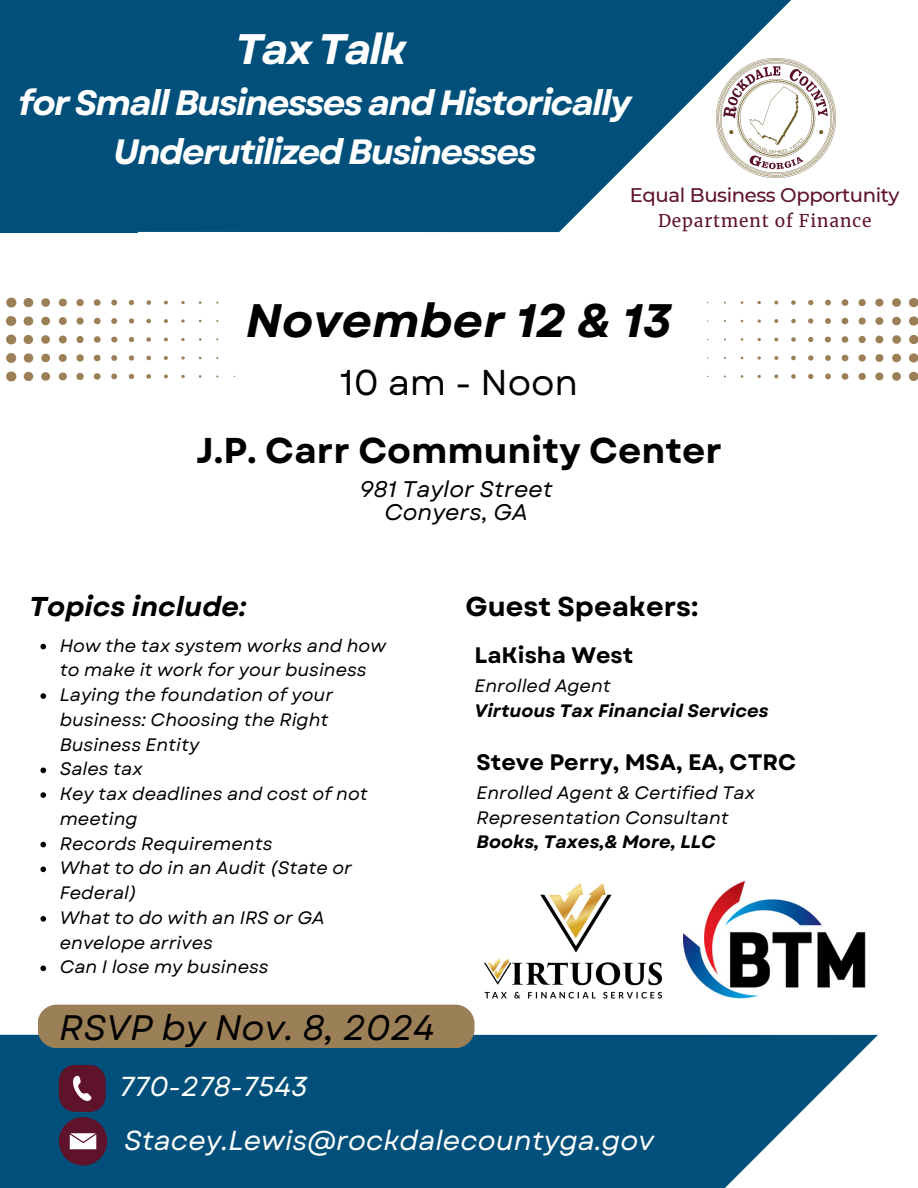
<style>
.page{position:relative;width:918px;height:1188px;background:#fff}
.page>*{position:absolute;margin:0;border:0;box-sizing:border-box;transform-origin:0 0}
.t1{font:italic 700 46.95px "Garet";color:#000}
.t2{font:italic 700 42.6px "Garet";letter-spacing:-.05em;color:#fff}
.t3{font:700 35.85px "Garet";color:#000}
.t4{font:35.85px "Garet";color:#000}
.t5{font:italic 35.4px "Garet";color:#000}
.t6{font:italic 700 35.1px/48.3px "Garet";letter-spacing:-.05em;color:#fff;text-align:center}
.t7{font:italic 27.45px "Garet";color:#fffffe}
.t8{font:italic 700 27.3px "Garet";color:#000}
.t9{font:700 27.3px "Garet";color:#000}
.t10{font:italic 22.65px "Garet";color:#000}
.t11{font:700 22.35px "Garet";color:#000}
.t12{font:500 19.65px "Montserrat";letter-spacing:-.02em;color:#5e132a}
.t13{font:italic 18px/24.8px "Garet";color:#000}
.t14{font:italic 700 18px "Garet";color:#000}
.t15{font:17.25px "Merriweather";letter-spacing:.05em;color:#5e132a}
</style>
<div class="page">
<div style="left:0;top:1035px;width:878px;height:153px;background:#00507b"></div>
<svg style="left:470px;top:1039px;width:408px;height:149px;fill:#00507b"></svg>
<svg style="left:543px;top:1162px;width:335px;height:26px"></svg>
<div style="left:59px;top:1065px;width:47px;height:47px;background:#5e132a;border-radius:16px"></div>
<svg style="left:69px;top:1075px;width:36px;height:37px"></svg>
<div style="left:138px;top:0;width:471px;height:232px;background:#00507b"></div>
<svg style="left:609px;top:0;width:79px;height:182px;fill:#00507b"></svg>
<svg style="left:688px;top:0;width:103px;height:103px;fill:#00507b"></svg>
<svg style="left:766px;top:11px;width:25px;height:48px"></svg>
<div style="left:38px;top:1005px;width:436px;height:43px;background:#9b7f57"></div>
<svg style="left:181px;top:301px;width:4px;height:3px"></svg>
<svg style="left:164px;top:301px;width:4px;height:3px"></svg>
<svg style="left:146px;top:300px;width:5px;height:5px"></svg>
<svg style="left:129px;top:300px;width:5px;height:5px"></svg>
<svg style="left:111px;top:300px;width:6px;height:5px"></svg>
<svg style="left:94px;top:299px;width:7px;height:7px"></svg>
<svg style="left:76px;top:299px;width:8px;height:7px"></svg>
<svg style="left:59px;top:299px;width:8px;height:7px"></svg>
<svg style="left:41px;top:298px;width:9px;height:9px"></svg>
<svg style="left:24px;top:298px;width:9px;height:9px"></svg>
<svg style="left:6px;top:298px;width:10px;height:9px"></svg>
<svg style="left:181px;top:319px;width:4px;height:4px"></svg>
<svg style="left:164px;top:319px;width:4px;height:4px"></svg>
<svg style="left:146px;top:319px;width:5px;height:4px"></svg>
<svg style="left:129px;top:318px;width:5px;height:6px"></svg>
<svg style="left:111px;top:318px;width:6px;height:6px"></svg>
<svg style="left:94px;top:318px;width:7px;height:6px"></svg>
<svg style="left:77px;top:317px;width:7px;height:8px"></svg>
<svg style="left:59px;top:317px;width:8px;height:8px"></svg>
<svg style="left:41px;top:317px;width:9px;height:8px"></svg>
<svg style="left:24px;top:316px;width:9px;height:10px"></svg>
<svg style="left:6px;top:316px;width:10px;height:10px"></svg>
<svg style="left:181px;top:338px;width:4px;height:3px"></svg>
<svg style="left:164px;top:338px;width:4px;height:3px"></svg>
<svg style="left:146px;top:337px;width:5px;height:5px"></svg>
<svg style="left:129px;top:337px;width:5px;height:5px"></svg>
<svg style="left:111px;top:337px;width:6px;height:5px"></svg>
<svg style="left:94px;top:336px;width:7px;height:7px"></svg>
<svg style="left:77px;top:336px;width:7px;height:7px"></svg>
<svg style="left:59px;top:336px;width:8px;height:7px"></svg>
<svg style="left:41px;top:335px;width:9px;height:9px"></svg>
<svg style="left:24px;top:335px;width:9px;height:9px"></svg>
<svg style="left:6px;top:335px;width:10px;height:9px"></svg>
<svg style="left:181px;top:356px;width:4px;height:4px"></svg>
<svg style="left:164px;top:356px;width:4px;height:4px"></svg>
<svg style="left:146px;top:356px;width:5px;height:4px"></svg>
<svg style="left:129px;top:355px;width:5px;height:6px"></svg>
<svg style="left:111px;top:355px;width:6px;height:6px"></svg>
<svg style="left:94px;top:355px;width:7px;height:6px"></svg>
<svg style="left:76px;top:354px;width:8px;height:8px"></svg>
<svg style="left:59px;top:354px;width:8px;height:8px"></svg>
<svg style="left:41px;top:354px;width:9px;height:8px"></svg>
<svg style="left:24px;top:353px;width:9px;height:10px"></svg>
<svg style="left:6px;top:353px;width:10px;height:10px"></svg>
<svg style="left:181px;top:375px;width:4px;height:3px"></svg>
<svg style="left:164px;top:375px;width:4px;height:3px"></svg>
<svg style="left:146px;top:374px;width:5px;height:5px"></svg>
<svg style="left:129px;top:374px;width:5px;height:5px"></svg>
<svg style="left:111px;top:374px;width:6px;height:5px"></svg>
<svg style="left:94px;top:373px;width:7px;height:7px"></svg>
<svg style="left:76px;top:373px;width:8px;height:7px"></svg>
<svg style="left:59px;top:373px;width:8px;height:7px"></svg>
<svg style="left:41px;top:372px;width:9px;height:9px"></svg>
<svg style="left:24px;top:372px;width:9px;height:9px"></svg>
<svg style="left:6px;top:372px;width:10px;height:9px"></svg>
<svg style="left:757px;top:301px;width:4px;height:3px"></svg>
<svg style="left:774px;top:301px;width:4px;height:3px"></svg>
<svg style="left:791px;top:300px;width:5px;height:5px"></svg>
<svg style="left:808px;top:300px;width:5px;height:5px"></svg>
<svg style="left:825px;top:300px;width:6px;height:5px"></svg>
<svg style="left:842px;top:299px;width:6px;height:7px"></svg>
<svg style="left:858px;top:299px;width:8px;height:7px"></svg>
<svg style="left:875px;top:299px;width:8px;height:7px"></svg>
<svg style="left:892px;top:298px;width:9px;height:9px"></svg>
<svg style="left:909px;top:298px;width:9px;height:9px"></svg>
<svg style="left:758px;top:319px;width:3px;height:4px"></svg>
<svg style="left:774px;top:319px;width:4px;height:4px"></svg>
<svg style="left:791px;top:319px;width:5px;height:4px"></svg>
<svg style="left:808px;top:318px;width:5px;height:6px"></svg>
<svg style="left:825px;top:318px;width:6px;height:6px"></svg>
<svg style="left:842px;top:318px;width:6px;height:6px"></svg>
<svg style="left:859px;top:317px;width:7px;height:8px"></svg>
<svg style="left:875px;top:317px;width:8px;height:8px"></svg>
<svg style="left:892px;top:317px;width:9px;height:8px"></svg>
<svg style="left:909px;top:316px;width:9px;height:10px"></svg>
<svg style="left:774px;top:338px;width:4px;height:3px"></svg>
<svg style="left:791px;top:337px;width:5px;height:5px"></svg>
<svg style="left:808px;top:337px;width:5px;height:5px"></svg>
<svg style="left:825px;top:337px;width:6px;height:5px"></svg>
<svg style="left:842px;top:336px;width:6px;height:7px"></svg>
<svg style="left:859px;top:336px;width:7px;height:7px"></svg>
<svg style="left:875px;top:336px;width:8px;height:7px"></svg>
<svg style="left:892px;top:335px;width:9px;height:9px"></svg>
<svg style="left:909px;top:335px;width:9px;height:9px"></svg>
<svg style="left:757px;top:356px;width:4px;height:4px"></svg>
<svg style="left:774px;top:356px;width:4px;height:4px"></svg>
<svg style="left:791px;top:356px;width:5px;height:4px"></svg>
<svg style="left:808px;top:355px;width:5px;height:6px"></svg>
<svg style="left:825px;top:355px;width:6px;height:6px"></svg>
<svg style="left:842px;top:355px;width:6px;height:6px"></svg>
<svg style="left:858px;top:354px;width:8px;height:8px"></svg>
<svg style="left:875px;top:354px;width:8px;height:8px"></svg>
<svg style="left:892px;top:354px;width:9px;height:8px"></svg>
<svg style="left:909px;top:353px;width:9px;height:10px"></svg>
<svg style="left:757px;top:375px;width:4px;height:3px"></svg>
<svg style="left:774px;top:375px;width:4px;height:3px"></svg>
<svg style="left:791px;top:374px;width:5px;height:5px"></svg>
<svg style="left:808px;top:374px;width:5px;height:5px"></svg>
<svg style="left:825px;top:374px;width:6px;height:5px"></svg>
<svg style="left:842px;top:373px;width:6px;height:7px"></svg>
<svg style="left:858px;top:373px;width:8px;height:7px"></svg>
<svg style="left:875px;top:373px;width:8px;height:7px"></svg>
<svg style="left:892px;top:372px;width:9px;height:9px"></svg>
<svg style="left:909px;top:372px;width:9px;height:9px"></svg>
<img style="left:716px;top:59px;width:120px;height:119px">
<div style="left:59px;top:1117px;width:48px;height:48px;background:#5e132a;border-radius:50%"></div>
<svg style="left:70px;top:1133px;width:26px;height:16px"></svg>
<div style="left:0;top:0;width:138px;height:232px;background:#00507b"></div>
<img style="left:485px;top:883px;width:178px;height:116px">
<img style="left:684px;top:882px;width:182px;height:117px">
<svg style="left:40px;top:644px;width:6px;height:5px"></svg>
<svg style="left:40px;top:693px;width:6px;height:6px"></svg>
<svg style="left:40px;top:768px;width:6px;height:5px"></svg>
<svg style="left:40px;top:792px;width:6px;height:6px"></svg>
<svg style="left:40px;top:842px;width:6px;height:5px"></svg>
<svg style="left:40px;top:867px;width:6px;height:5px"></svg>
<svg style="left:40px;top:916px;width:6px;height:6px"></svg>
<svg style="left:40px;top:966px;width:6px;height:5px"></svg>
<p class="t2" style="left:235px;top:18px;width:173px">Tax Talk</p>
<p class="t6" style="left:18px;top:79px;width:615px">for Small Businesses and Historically<br>Underutilized Businesses</p>
<h1 class="t12" style="left:630px;top:183px;width:271px">Equal Business Opportunity</h1>
<p class="t15" style="left:658px;top:211px;width:215px">Department of Finance</p>
<p class="t1" style="left:246px;top:287px;width:427px">November 12 &amp; 13</p>
<h2 class="t4" style="left:340px;top:356px;width:240px">10 am - Noon</h2>
<p class="t3" style="left:196px;top:424px;width:527px">J.P. Carr Community Center</p>
<h3 class="t10" style="left:360px;top:472px;width:195px">981 Taylor Street</h3>
<h2 class="t10" style="left:384px;top:495px;width:145px">Conyers, GA</h2>
<p class="t8" style="left:29px;top:586px;width:219px">Topics include:</p>
<h4 class="t13" style="left:60px;top:633px;width:328px">How the tax system works and how to make it work for your business</h4>
<h4 class="t13" style="left:60px;top:683px;width:275px">Laying the foundation of your business: Choosing the Right<br>Business Entity</h4>
<p class="t13" style="left:60px;top:757px;width:84px">Sales tax</p>
<p class="t13" style="left:60px;top:782px;width:310px">Key tax deadlines and cost of not meeting</p>
<p class="t13" style="left:60px;top:831px;width:214px">Records Requirements</p>
<p class="t13" style="left:60px;top:856px;width:294px">What to do in an Audit (State or<br>Federal)</p>
<p class="t13" style="left:60px;top:905px;width:266px">What to do with an IRS or GA envelope arrives</p>
<p class="t13" style="left:60px;top:955px;width:210px">Can I lose my business</p>
<p class="t5" style="left:59px;top:1002px;width:377px">RSVP by Nov. 8, 2024</p>
<p class="t7" style="left:120px;top:1067px;width:190px">770-278-7543</p>
<h6 class="t7" style="left:124px;top:1120px;width:531px">Stacey.Lewis@rockdalecountyga.gov</h6>
<p class="t9" style="left:466px;top:586px;width:234px">Guest Speakers:</p>
<p class="t11" style="left:475px;top:639px;width:160px">LaKisha West</p>
<h6 class="t13" style="left:475px;top:674px;width:138px">Enrolled Agent</h6>
<p class="t14" style="left:475px;top:698px;width:296px">Virtuous Tax Financial Services</p>
<p class="t11" style="left:477px;top:746px;width:321px">Steve Perry, MSA, EA, CTRC</p>
<p class="t13" style="left:477px;top:780px;width:280px">Enrolled Agent &amp; Certified Tax<br>Representation Consultant</p>
<p class="t14" style="left:477px;top:829px;width:241px">Books, Taxes,&amp; More, LLC</p>
</div>
